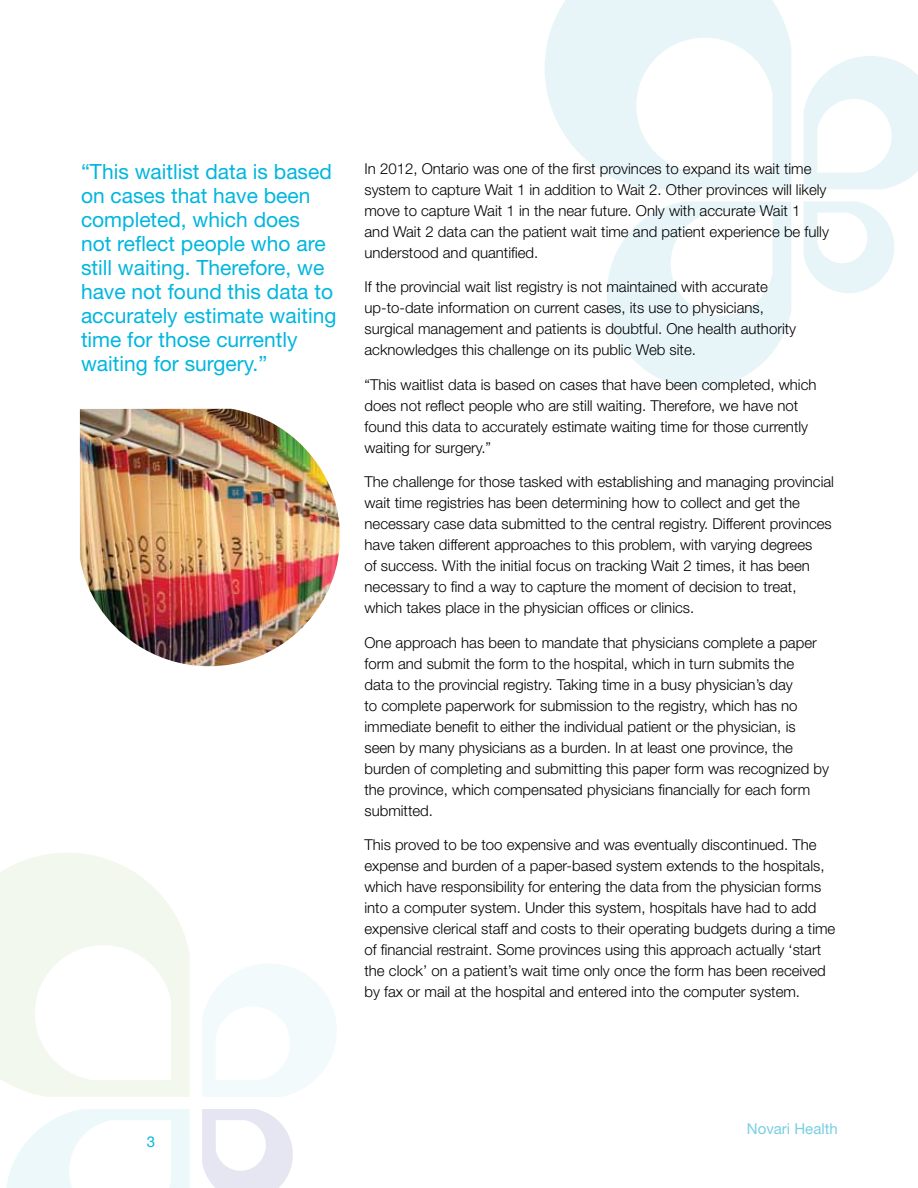
<style>
.page{position:relative;width:918px;height:1188px;background:#fff}
.page>*{position:absolute;margin:0;border:0;box-sizing:border-box;transform-origin:0 0}
.t1{font:21px/24px "Helvetica Neue";color:#00b6de}
.t2{font:300 15px/21px "Helvetica Neue";color:#000}
.t3{font:15px "Helvetica Neue";color:#77cfe2}
.t4{font:15px "Helvetica Neue";color:#00b6de}
</style>
<div class="page">
<svg style="left:545px;top:0;width:246px;height:189px;fill:#e7f5f9"></svg>
<svg style="left:607px;top:202px;width:184px;height:186px"></svg>
<svg style="left:804px;top:56px;width:114px;height:133px"></svg>
<svg style="left:804px;top:202px;width:90px;height:91px"></svg>
<svg style="left:0;top:853px;width:190px;height:244px;fill:#f3f8ee"></svg>
<svg style="left:6px;top:1109px;width:184px;height:79px"></svg>
<svg style="left:202px;top:964px;width:135px;height:133px"></svg>
<svg style="left:202px;top:1109px;width:91px;height:79px"></svg>
<img style="left:80px;top:409px;width:260px;height:257px">
<h1 class="t1" style="left:81px;top:159px;width:257px">“This waitlist data is based on cases that have been completed, which does<br>not reflect people who are still waiting. Therefore, we have not found this data to accurately estimate waiting time for those currently waiting for surgery.”</h1>
<p class="t2" style="left:365px;top:158px;width:466px">In 2012, Ontario was one of the first provinces to expand its wait time system to capture Wait 1 in addition to Wait 2. Other provinces will likely move to capture Wait 1 in the near future. Only with accurate Wait 1<br>and Wait 2 data can the patient wait time and patient experience be fully understood and quantified.</p>
<p class="t2" style="left:365px;top:276px;width:433px">If the provincial wait list registry is not maintained with accurate up-to-date information on current cases, its use to physicians, surgical management and patients is doubtful. One health authority acknowledges this challenge on its public Web site.</p>
<p class="t2" style="left:365px;top:374px;width:454px">“This waitlist data is based on cases that have been completed, which does not reflect people who are still waiting. Therefore, we have not found this data to accurately estimate waiting time for those currently waiting for surgery.”</p>
<p class="t2" style="left:365px;top:471px;width:471px">The challenge for those tasked with establishing and managing provincial wait time registries has been determining how to collect and get the necessary case data submitted to the central registry. Different provinces have taken different approaches to this problem, with varying degrees<br>of success. With the initial focus on tracking Wait 2 times, it has been necessary to find a way to capture the moment of decision to treat, which takes place in the physician offices or clinics.</p>
<p class="t2" style="left:365px;top:632px;width:466px">One approach has been to mandate that physicians complete a paper form and submit the form to the hospital, which in turn submits the<br>data to the provincial registry. Taking time in a busy physician’s day<br>to complete paperwork for submission to the registry, which has no immediate benefit to either the individual patient or the physician, is seen by many physicians as a burden. In at least one province, the burden of completing and submitting this paper form was recognized by the province, which compensated physicians financially for each form submitted.</p>
<p class="t2" style="left:365px;top:834px;width:472px">This proved to be too expensive and was eventually discontinued. The expense and burden of a paper-based system extends to the hospitals, which have responsibility for entering the data from the physician forms into a computer system. Under this system, hospitals have had to add expensive clerical staff and costs to their operating budgets during a time of financial restraint. Some provinces using this approach actually ‘start the clock’ on a patient’s wait time only once the form has been received by fax or mail at the hospital and entered into the computer system.</p>
<p class="t4" style="left:147px;top:1132px;width:10px">3</p>
<p class="t3" style="left:747px;top:1120px;width:92px">Novari Health</p>
</div>
